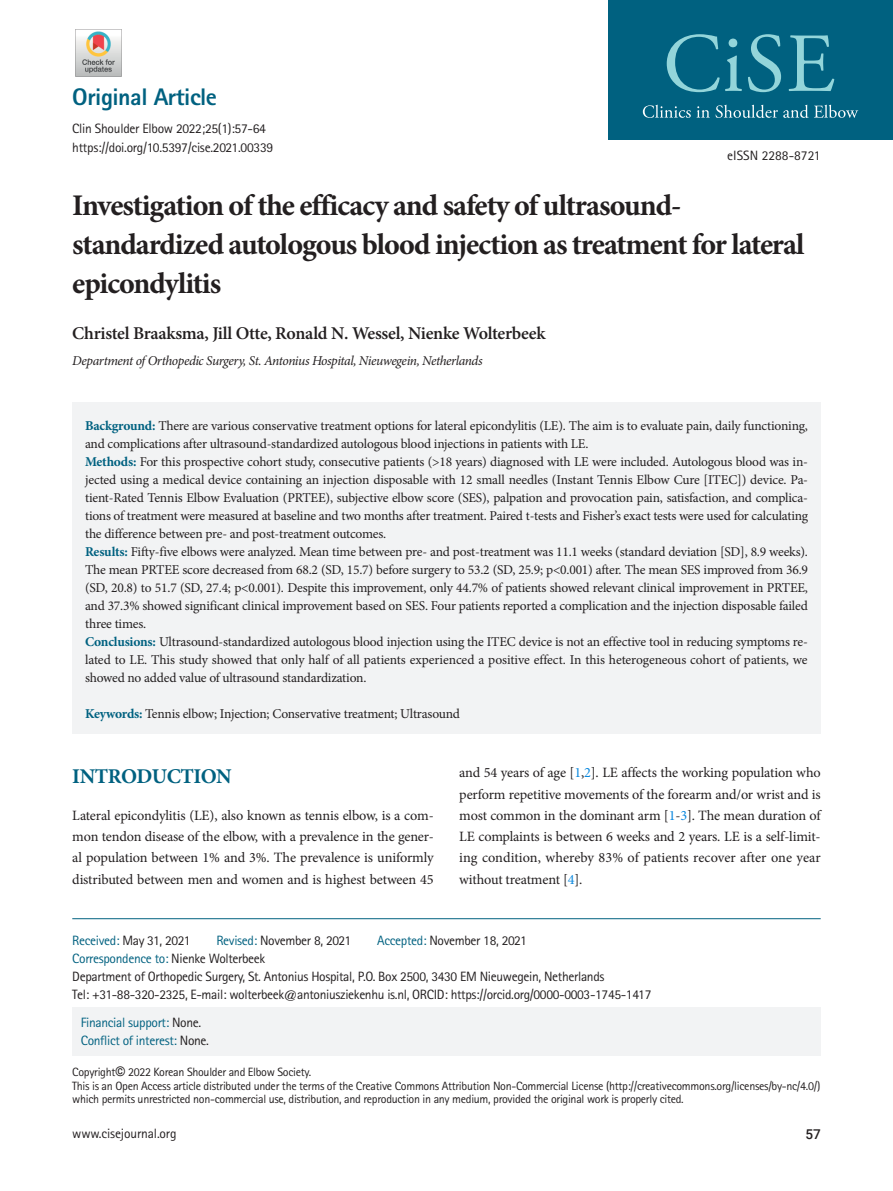
<style>
.page{position:relative;width:893px;height:1191px;background:#fff}
.page>*{position:absolute;margin:0;border:0;box-sizing:border-box;transform-origin:0 0}
.article-title{font:700 30px/39px "Minion Pro";letter-spacing:-.035em;color:#231f20}
.subject{font:800 24px "Rotis Sans Serif Std";letter-spacing:-.02em;color:#006180}
.body-title{font:700 21px "Minion Pro";letter-spacing:-.02em;color:#006180}
.contrib-group{font:600 18px "Minion Pro";letter-spacing:-.015em;color:#231f20}
.body{font:14.25px/21.3px "Minion Pro";letter-spacing:-.01em;color:#231f20;text-align:justify}
.abstract{font:13.5px/18px "Minion Pro";letter-spacing:-.015em;color:#231f20;text-align:justify}
.date-published{font:13.5px "Rotis Sans Serif Std";letter-spacing:-.025em;color:#231f20}
.date-published-2{font:13.5px "Rotis Sans Serif Std";letter-spacing:-.025em;color:#006180}
.doi{font:13.5px "Rotis Sans Serif Std";letter-spacing:-.02em;color:#231f20}
.aff{font:italic 13.5px "Minion Pro";letter-spacing:-.035em;color:#231f20}
.date-published-3{font:13.5px "Rotis Sans Serif Std";color:#231f20}
.t1{font:500 13.5px "Roboto";color:#231f20}
.t2{font:12px/13.5px "Rotis Sans Serif Std";letter-spacing:-.025em;color:#231f20}
.s1{font-weight:700;color:#006180}
.s2{color:#0b88de}
.s3{color:#006180}
.s4{color:#231f20}
.s5{font-family:"Roboto";font-weight:500;font-size:13.5px}
</style>
<div class="page">
<div style="left:72px;top:402px;width:749px;height:331px;background:#f2f3f4"></div>
<div style="left:72px;top:1007px;width:749px;height:48px;background:#f2f3f4"></div>
<div style="left:608px;top:0;width:285px;height:139px;background:#006180"></div>
<svg style="left:667px;top:34px;width:75px;height:58px"></svg>
<svg style="left:748px;top:34px;width:33px;height:58px"></svg>
<svg style="left:788px;top:35px;width:46px;height:56px"></svg>
<svg style="left:643px;top:105px;width:215px;height:13px"></svg>
<hr style="left:72px;top:918px;width:749px;height:1px;background:#006180">
<img style="left:75px;top:29px;width:47px;height:47px">
<p class="subject" style="left:72px;top:82px;width:146px">Original Article</p>
<p class="doi" style="left:72px;top:121px;width:195px">Clin Shoulder Elbow 2022;25(1):57-64</p>
<p class="doi" style="left:72px;top:139px;width:202px">https://doi.org/10.5397/cise.2021.00339</p>
<p class="article-title" style="left:72px;top:185px;width:734px">Investigation of the efficacy and safety of ultrasound&shy;standardized autologous blood injection as treatment for lateral epicondylitis</p>
<p class="contrib-group" style="left:72px;top:320px;width:475px">Christel Braaksma, Jill Otte, Ronald N. Wessel, Nienke Wolterbeek</p>
<p class="aff" style="left:72px;top:351px;width:412px">Department of Orthopedic Surgery, St. Antonius Hospital, Nieuwegein, Netherlands</p>
<p class="date-published-3" style="left:727px;top:147px;width:95px">eISSN 2288-8721</p>
<p class="abstract" style="left:85px;top:417px;width:724px"><span class="s1">Background:</span> There are various conservative treatment options for lateral epicondylitis (LE). The aim is to evaluate pain, daily functioning, and complications after ultrasound-standardized autologous blood injections in patients with LE.</p>
<p class="abstract" style="left:85px;top:453px;width:725px"><span class="s1">Methods:</span> For this prospective cohort study, consecutive patients (&gt;18 years) diagnosed with LE were included. Autologous blood was in&shy;jected using a medical device containing an injection disposable with 12 small needles (Instant Tennis Elbow Cure [ITEC]) device. Pa&shy;tient-Rated Tennis Elbow Evaluation (PRTEE), subjective elbow score (SES), palpation and provocation pain, satisfaction, and complica&shy;tions of treatment were measured at baseline and two months after treatment. Paired t-tests and Fisher’s exact tests were used for calculating the difference between pre- and post-treatment outcomes.</p>
<p class="abstract" style="left:85px;top:543px;width:724px"><span class="s1">Results:</span> Fifty-five elbows were analyzed. Mean time between pre- and post-treatment was 11.1 weeks (standard deviation [SD], 8.9 weeks).<br>The mean PRTEE score decreased from 68.2 (SD, 15.7) before surgery to 53.2 (SD, 25.9; p&lt;0.001) after. The mean SES improved from 36.9 (SD, 20.8) to 51.7 (SD, 27.4; p&lt;0.001). Despite this improvement, only 44.7% of patients showed relevant clinical improvement in PRTEE, and 37.3% showed significant clinical improvement based on SES. Four patients reported a complication and the injection disposable failed three times.</p>
<p class="abstract" style="left:85px;top:633px;width:724px"><span class="s1">Conclusions:</span> Ultrasound-standardized autologous blood injection using the ITEC device is not an effective tool in reducing symptoms re&shy;lated to LE. This study showed that only half of all patients experienced a positive effect. In this heterogeneous cohort of patients, we showed no added value of ultrasound standardization.</p>
<p class="abstract" style="left:85px;top:705px;width:377px"><span class="s1">Keywords:</span> Tennis elbow; Injection; Conservative treatment; Ultrasound</p>
<p class="body-title" style="left:72px;top:761px;width:161px">INTRODUCTION</p>
<p class="body" style="left:72px;top:804px;width:363px">Lateral epicondylitis (LE), also known as tennis elbow, is a com&shy;mon tendon disease of the elbow, with a prevalence in the gener&shy;al population between 1% and 3%. The prevalence is uniformly distributed between men and women and is highest between 45</p>
<p class="body" style="left:459px;top:762px;width:363px">and 54 years of age [<span class="s2">1</span>,<span class="s2">2</span>]. LE affects the working population who perform repetitive movements of the forearm and/or wrist and is most common in the dominant arm [<span class="s2">1</span>-<span class="s2">3</span>]. The mean duration of LE complaints is between 6 weeks and 2 years. LE is a self-limit&shy;ing condition, whereby 83% of patients recover after one year without treatment [<span class="s2">4</span>].</p>
<p class="date-published" style="left:72px;top:932px;width:120px"><span class="s3">Received:</span> May 31, 2021</p>
<p class="date-published" style="left:216px;top:932px;width:136px"><span class="s3">Revised:</span> November 8, 2021</p>
<p class="date-published" style="left:377px;top:932px;width:151px"><span class="s3">Accepted:</span> November 18, 2021</p>
<p class="date-published-2" style="left:72px;top:950px;width:195px">Correspondence to: <span class="s4">Nienke Wolterbeek</span></p>
<p class="date-published" style="left:72px;top:968px;width:534px">Department of Orthopedic Surgery, St. Antonius Hospital, P.O. Box 2500, 3430 EM Nieuwegein, Netherlands</p>
<p class="date-published" style="left:72px;top:986px;width:581px">Tel: +31-88-320-2325, E-mail: wolterbeek@antoniusziekenhu is.nl, ORCID: https://orcid.org/0000-0003-1745-1417</p>
<p class="date-published-2" style="left:81px;top:1014px;width:122px">Financial support: <span class="s4">None.</span></p>
<p class="date-published-2" style="left:81px;top:1032px;width:130px">Conflict of interest: <span class="s4">None.</span></p>
<p class="t2" style="left:72px;top:1065px;width:750px">Copyright<span class="s5">©</span> 2022 Korean Shoulder and Elbow Society.<br>This is an Open Access article distributed under the terms of the Creative Commons Attribution Non-Commercial License (http://creativecommons.org/licenses/by-nc/4.0/) which permits unrestricted non-commercial use, distribution, and reproduction in any medium, provided the original work is properly cited.</p>
<p class="date-published" style="left:72px;top:1125px;width:106px">www.cisejournal.org</p>
<p class="t1" style="left:805px;top:1124px;width:17px">57</p>
</div>
